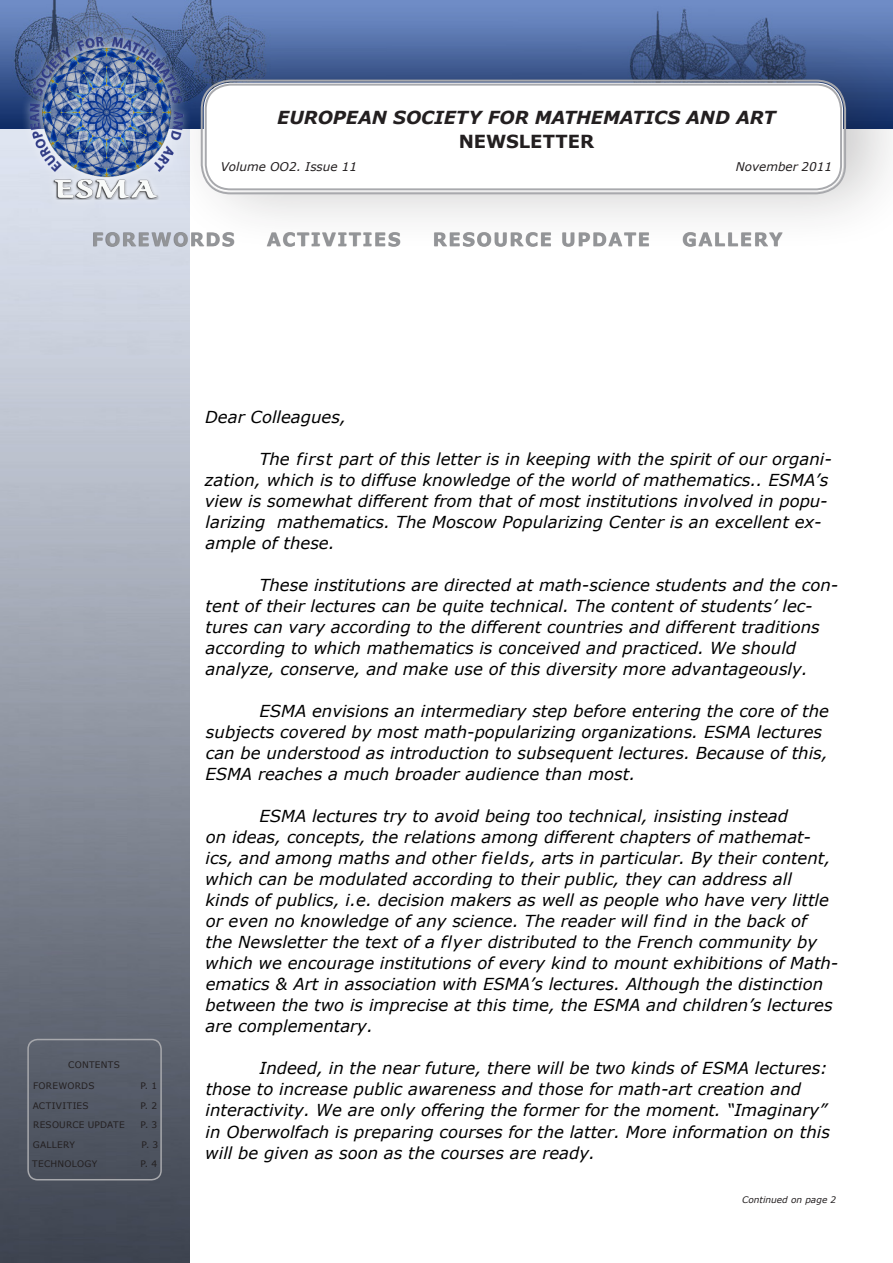
<style>
.page{position:relative;width:893px;height:1263px;background:#fff}
.page>*{position:absolute;margin:0;border:0;box-sizing:border-box;transform-origin:0 0}
.t1{font:700 18px "Verdana";letter-spacing:.085em;color:#939598}
.t2{font:italic 700 18px "Verdana";letter-spacing:-.005em;color:#231f20}
.t3{font:700 18px "Verdana";color:#231f20}
.t4{font:italic 16.5px/21px "Verdana";color:#000}
.t5{font:italic 12px "Verdana";color:#231f20}
.t6{font:9px "Verdana";letter-spacing:.025em;color:#231f20}
.t7{font:italic 9px "Verdana";color:#231f20}
.t8{font:9px "Verdana";letter-spacing:.045em;color:#231f20}
</style>
<div class="page">
<img style="left:0;top:129px;width:189px;height:1134px">
<img style="left:0;top:0;width:893px;height:129px">
<div style="left:21px;top:28px;width:171px;height:180px;background:#fff;opacity:.75"></div>
<img style="left:25px;top:36px;width:138px;height:164px">
<div style="left:163px;top:19px;width:730px;height:236px;background:#231f20;opacity:.25"></div>
<div style="left:204px;top:83px;width:639px;height:108px;background:#fff;border-radius:27px"></div>
<div style="left:201px;top:80px;width:645px;height:114px;border:2px solid #a8a9ad;border-radius:29px"></div>
<div style="left:205px;top:84px;width:637px;height:106px;border:2px solid #a8a9ad;border-radius:25px"></div>
<div style="left:27px;top:1039px;width:135px;height:141px;border:2px solid #a8a9ad;border-radius:10px"></div>
<div style="left:93px;top:232px;width:690px;height:15px;background:#231f20;opacity:.5"></div>
<p class="t2" style="left:277px;top:106px;width:500px">EUROPEAN SOCIETY FOR MATHEMATICS AND ART</p>
<p class="t3" style="left:459px;top:130px;width:137px">NEWSLETTER</p>
<p class="t5" style="left:221px;top:159px;width:138px">Volume OO2. Issue 11</p>
<p class="t5" style="left:736px;top:159px;width:98px">November 2011</p>
<p class="t1" style="left:92px;top:228px;width:144px">FOREWORDS</p>
<p class="t1" style="left:267px;top:228px;width:135px">ACTIVITIES</p>
<p class="t1" style="left:433px;top:228px;width:219px">RESOURCE UPDATE</p>
<p class="t1" style="left:682px;top:228px;width:102px">GALLERY</p>
<p class="t6" style="left:68px;top:1059px;width:53px">CONTENTS</p>
<p class="t6" style="left:33px;top:1080px;width:63px">FOREWORDS</p>
<p class="t6" style="left:140px;top:1080px;width:18px">P. 1</p>
<p class="t8" style="left:33px;top:1100px;width:57px">ACTIVITIES</p>
<p class="t6" style="left:140px;top:1100px;width:18px">P. 2</p>
<p class="t6" style="left:33px;top:1119px;width:93px">RESOURCE UPDATE</p>
<p class="t6" style="left:141px;top:1119px;width:18px">P. 3</p>
<p class="t6" style="left:33px;top:1139px;width:44px">GALLERY</p>
<p class="t6" style="left:141px;top:1139px;width:18px">P. 3</p>
<p class="t6" style="left:32px;top:1158px;width:67px">TECHNOLOGY</p>
<p class="t6" style="left:140px;top:1158px;width:18px">P. 4</p>
<p class="t4" style="left:205px;top:406px;width:142px">Dear Colleagues,</p>
<p class="t4" style="left:205px;top:448px;width:628px;text-indent:55px">The first part of this letter is in keeping with the spirit of our organi&shy;zation, which is to diffuse knowledge of the world of mathematics.. ESMA’s view is somewhat different from that of most institutions involved in popu&shy;larizing mathematics. The Moscow Popularizing Center is an excellent ex&shy;ample of these.</p>
<p class="t4" style="left:206px;top:574px;width:634px;text-indent:54px">These institutions are directed at math-science students and the con&shy;tent of their lectures can be quite technical. The content of students’ lec&shy;tures can vary according to the different countries and different traditions according to which mathematics is conceived and practiced. We should analyze, conserve, and make use of this diversity more advantageously.</p>
<p class="t4" style="left:205px;top:700px;width:625px;text-indent:54px">ESMA envisions an intermediary step before entering the core of the subjects covered by most math-popularizing organizations. ESMA lectures can be understood as introduction to subsequent lectures. Because of this, ESMA reaches a much broader audience than most.</p>
<p class="t4" style="left:205px;top:805px;width:635px;text-indent:54px">ESMA lectures try to avoid being too technical, insisting instead<br>on ideas, concepts, the relations among different chapters of mathemat&shy;ics, and among maths and other fields, arts in particular. By their content, which can be modulated according to their public, they can address all kinds of publics, i.e. decision makers as well as people who have very little or even no knowledge of any science. The reader will find in the back of<br>the Newsletter the text of a flyer distributed to the French community by which we encourage institutions of every kind to mount exhibitions of Math&shy;ematics &amp; Art in association with ESMA’s lectures. Although the distinction between the two is imprecise at this time, the ESMA and children’s lectures are complementary.</p>
<p class="t4" style="left:205px;top:1057px;width:626px;text-indent:54px">Indeed, in the near future, there will be two kinds of ESMA lectures: those to increase public awareness and those for math-art creation and interactivity. We are only offering the former for the moment. “Imaginary” in Oberwolfach is preparing courses for the latter. More information on this will be given as soon as the courses are ready.</p>
<p class="t7" style="left:742px;top:1193px;width:96px">Continued on page 2</p>
</div>
